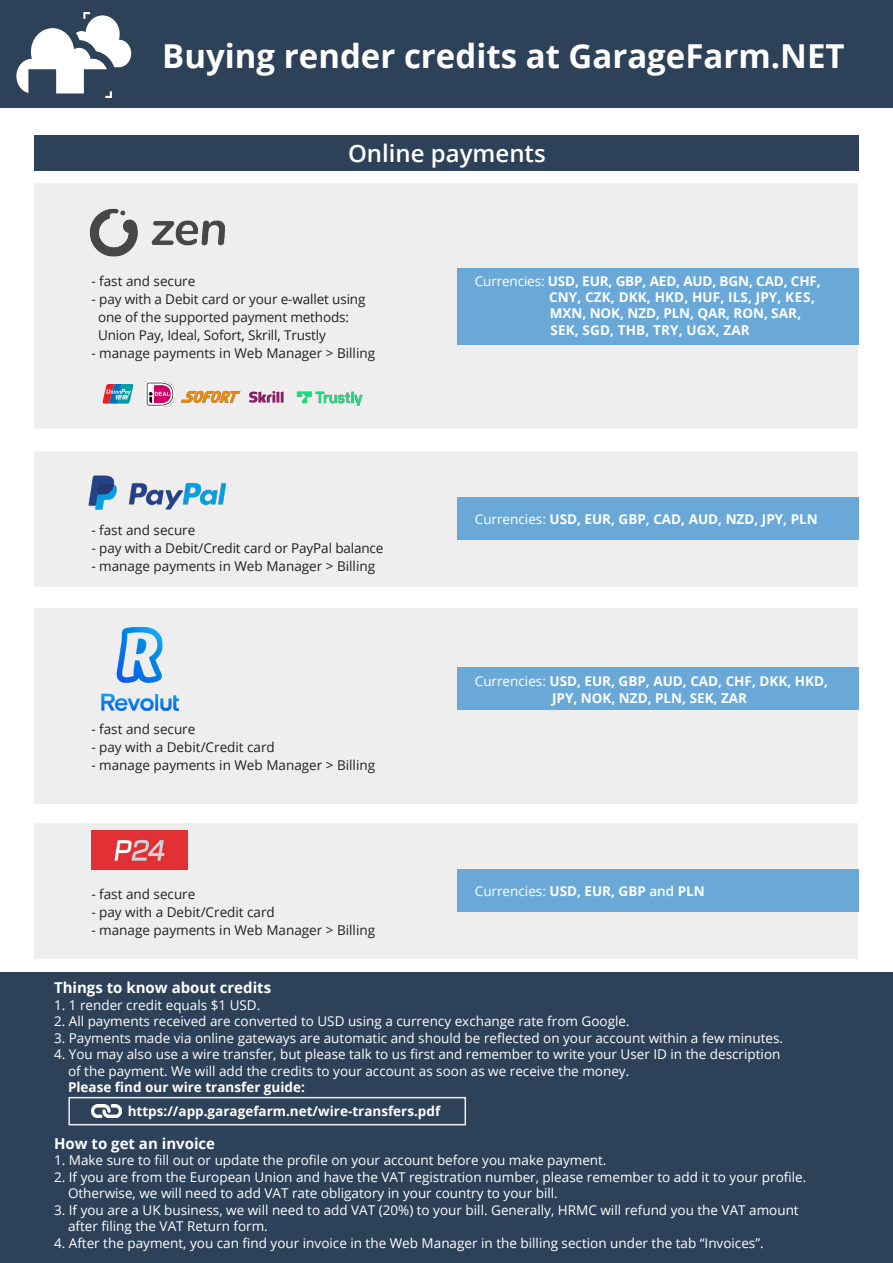
<style>
.page{position:relative;width:893px;height:1263px;background:#fff}
.page>*{position:absolute;margin:0;border:0;box-sizing:border-box;transform-origin:0 0}
.t1{font:700 33px "Open Sans";color:#fff}
.t2{font:600 24px "Open Sans";color:#fff}
.t3{font:700 15px "Open Sans";color:#fff}
.t4{font:13.5px/16.5px "Open Sans";color:#fff}
.t5{font:13.5px/18px "Open Sans";color:#231f20}
.t6{font:700 13.5px/16.2px "Open Sans";color:#fff}
.s1{font-weight:400}
.s2{font-weight:600}
.s3{font-weight:700}
</style>
<div class="page">
<div style="left:35px;top:183px;width:823px;height:246px;background:#eeeeef"></div>
<div style="left:457px;top:269px;width:402px;height:76px;background:#6aa9d7"></div>
<img style="left:89px;top:208px;width:136px;height:49px">
<svg style="left:103px;top:384px;width:30px;height:20px"></svg>
<svg style="left:249px;top:391px;width:35px;height:12px"></svg>
<img style="left:296px;top:391px;width:67px;height:15px">
<img style="left:146px;top:381px;width:29px;height:26px">
<img style="left:180px;top:391px;width:60px;height:12px">
<div style="left:0;top:0;width:893px;height:108px;background:#2d4159"></div>
<div style="left:1px;top:972px;width:892px;height:291px;background:#2d4159"></div>
<svg style="left:16px;top:12px;width:115px;height:86px"></svg>
<div style="left:35px;top:135px;width:824px;height:36px;background:#2d4159"></div>
<div style="left:35px;top:608px;width:823px;height:195px;background:#eeeeef"></div>
<div style="left:457px;top:667px;width:402px;height:43px;background:#6aa9d7"></div>
<img style="left:101px;top:626px;width:78px;height:85px">
<div style="left:35px;top:823px;width:823px;height:135px;background:#eeeeef"></div>
<div style="left:457px;top:869px;width:402px;height:43px;background:#6aa9d7"></div>
<div style="left:35px;top:451px;width:823px;height:136px;background:#eeeeef"></div>
<img style="left:88px;top:475px;width:138px;height:35px">
<div style="left:457px;top:498px;width:402px;height:42px;background:#6aa9d7"></div>
<img style="left:91px;top:1105px;width:31px;height:12px">
<div style="left:68px;top:1097px;width:398px;height:28px;border:2px solid #eeeeef"></div>
<img style="left:91px;top:830px;width:96px;height:40px">
<p class="t1" style="left:162px;top:33px;width:684px">Buying render credits at GarageFarm.NET</p>
<p class="t2" style="left:348px;top:137px;width:199px">Online payments</p>
<p class="t5" style="left:91px;top:272px;width:106px">- fast and secure</p>
<p class="t5" style="left:98px;top:290px;width:269px;text-indent:-7px">- pay with a Debit card or your e-wallet using one of the supported payment methods:<br>Union Pay, Ideal, Sofort, Skrill, Trustly</p>
<p class="t5" style="left:91px;top:344px;width:285px">- manage payments in Web Manager &gt; Billing</p>
<p class="t5" style="left:91px;top:521px;width:106px">- fast and secure</p>
<p class="t5" style="left:91px;top:539px;width:294px">- pay with a Debit/Credit card or PayPal balance</p>
<p class="t5" style="left:91px;top:557px;width:285px">- manage payments in Web Manager &gt; Billing</p>
<p class="t5" style="left:91px;top:719px;width:106px">- fast and secure</p>
<p class="t5" style="left:91px;top:737px;width:185px">- pay with a Debit/Credit card</p>
<p class="t5" style="left:91px;top:755px;width:285px">- manage payments in Web Manager &gt; Billing</p>
<p class="t5" style="left:91px;top:885px;width:106px">- fast and secure</p>
<p class="t5" style="left:91px;top:903px;width:185px">- pay with a Debit/Credit card</p>
<p class="t5" style="left:91px;top:921px;width:285px">- manage payments in Web Manager &gt; Billing</p>
<p class="t6" style="left:549px;top:273px;width:273px;text-indent:-74px"><span class="s1">Currencies:</span> USD, EUR, GBP, AED, AUD, BGN, CAD, CHF, CNY, CZK, DKK, HKD, HUF, ILS, JPY, KES, MXN, NOK, NZD, PLN, QAR, RON, SAR, SEK, SGD, THB, TRY, UGX, ZAR</p>
<p class="t6" style="left:475px;top:511px;width:344px"><span class="s1">Currencies:</span> USD, EUR, GBP, CAD, AUD, NZD, JPY, PLN</p>
<p class="t6" style="left:475px;top:673px;width:355px;text-align:center"><span class="s1">Currencies:</span> USD, EUR, GBP, AUD, CAD, CHF, DKK, HKD,<br>JPY, NOK, NZD, PLN, SEK, ZAR</p>
<p class="t6" style="left:475px;top:882px;width:232px"><span class="s1">Currencies:</span> USD, EUR, GBP <span class="s2">and</span> PLN</p>
<p class="t3" style="left:54px;top:977px;width:219px">Things to know about credits</p>
<p class="t4" style="left:54px;top:996px;width:208px">1. 1 render credit equals $1 USD.</p>
<p class="t4" style="left:54px;top:1013px;width:577px">2. All payments received are converted to USD using a currency exchange rate from Google.</p>
<p class="t4" style="left:54px;top:1029px;width:731px">3. Payments made via online gateways are automatic and should be reflected on your account within a few minutes.</p>
<p class="t4" style="left:68px;top:1046px;width:714px;text-indent:-14px">4. You may also use a wire transfer, but please talk to us first and remember to write your User ID in the description of the payment. We will add the credits to your account as soon as we receive the money.<br><span class="s3">Please find our wire transfer guide:</span></p>
<p class="t6" style="left:128px;top:1103px;width:314px">https://app.garagefarm.net/wire-transfers.pdf</p>
<p class="t3" style="left:54px;top:1133px;width:163px">How to get an invoice</p>
<p class="t4" style="left:54px;top:1152px;width:554px">1. Make sure to fill out or update the profile on your account before you make payment.</p>
<p class="t4" style="left:54px;top:1168px;width:754px">2. If you are from the European Union and have the VAT registration number, please remember to add it to your profile.</p>
<p class="t4" style="left:68px;top:1185px;width:491px">Otherwise, we will need to add VAT rate obligatory in your country to your bill.</p>
<p class="t4" style="left:54px;top:1201px;width:746px">3. If you are a UK business, we will need to add VAT (20%) to your bill. Generally, HRMC will refund you the VAT amount</p>
<p class="t4" style="left:68px;top:1218px;width:201px">after filing the VAT Return form.</p>
<p class="t4" style="left:54px;top:1234px;width:711px">4. After the payment, you can find your invoice in the Web Manager in the billing section under the tab “Invoices”.</p>
</div>
